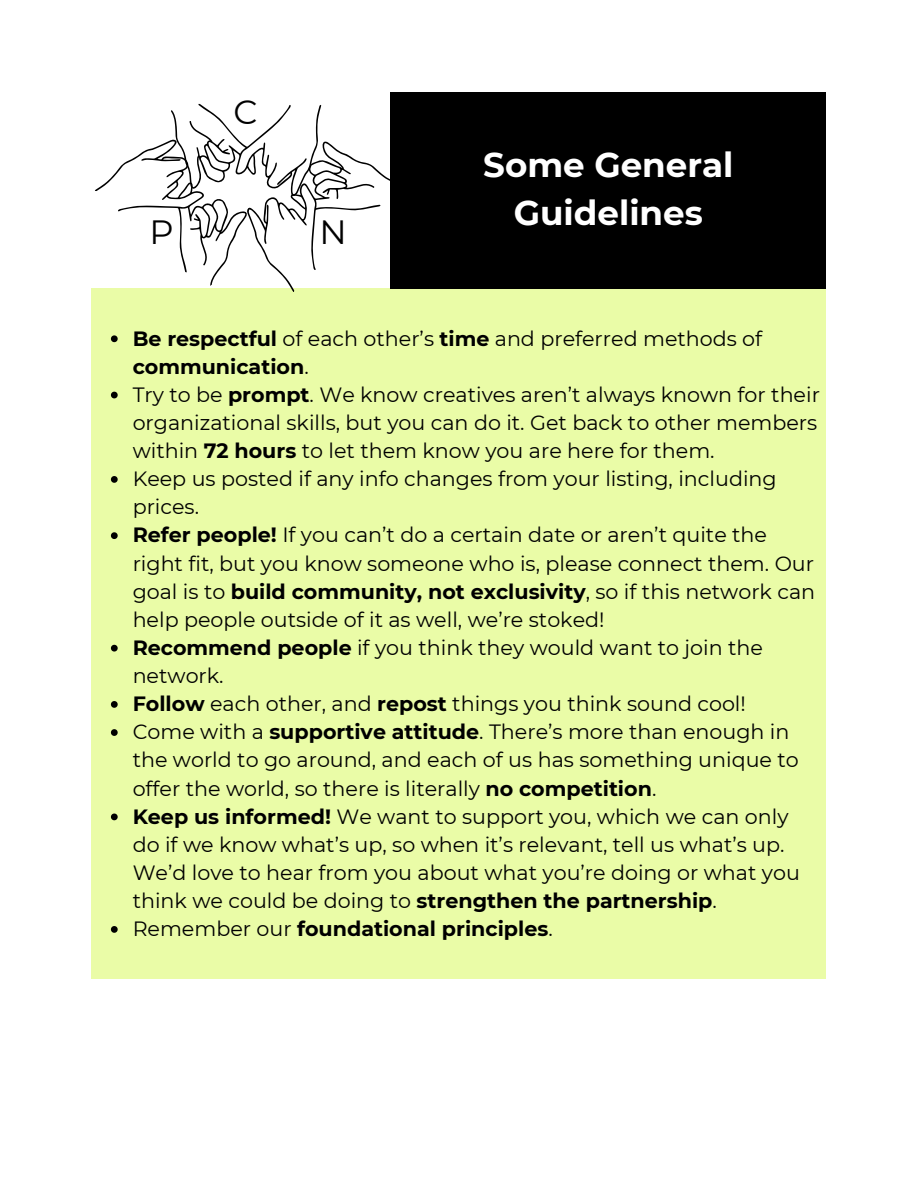
<style>
.page{position:relative;width:918px;height:1188px;background:#fff}
.page>*{position:absolute;margin:0;border:0;box-sizing:border-box;transform-origin:0 0}
.t1{font:700 34.2px/47.2px "Montserrat";color:#fff;text-align:center}
.t2{font:33.6px "Montserrat";color:#000}
.t3{font:20.7px/28.2px "Montserrat";color:#000}
.t4{font:700 20.7px "Montserrat";color:#000}
.s1{font-weight:700}
.s2{font-weight:400}
</style>
<div class="page">
<div style="left:92px;top:288px;width:734px;height:690px;background:#eafca7"></div>
<svg style="left:111px;top:335px;width:7px;height:7px"></svg>
<svg style="left:111px;top:392px;width:7px;height:6px"></svg>
<svg style="left:111px;top:476px;width:7px;height:7px"></svg>
<svg style="left:111px;top:532px;width:7px;height:7px"></svg>
<svg style="left:111px;top:645px;width:7px;height:7px"></svg>
<svg style="left:111px;top:701px;width:7px;height:7px"></svg>
<svg style="left:111px;top:729px;width:7px;height:7px"></svg>
<svg style="left:111px;top:814px;width:7px;height:6px"></svg>
<svg style="left:111px;top:926px;width:7px;height:7px"></svg>
<div style="left:391px;top:92px;width:435px;height:196px;background:#000"></div>
<svg style="left:95px;top:100px;width:305px;height:192px"></svg>
<p class="t2" style="left:233px;top:91px;width:26px">C</p>
<p class="t2" style="left:149px;top:212px;width:26px">P</p>
<p class="t2" style="left:320px;top:212px;width:29px">N</p>
<p class="t1" style="left:483px;top:141px;width:252px">Some General<br>Guidelines</p>
<p class="t3" style="left:133px;top:324px;width:631px"><span class="s1">Be respectful</span> of each other’s <span class="s1">time</span> and preferred methods of <span class="s1">communication</span>.</p>
<p class="t3" style="left:133px;top:380px;width:689px">Try to be <span class="s1">prompt</span>. We know creatives aren’t always known for their organizational skills, but you can do it. Get back to other members within <span class="s1">72 hours</span> to let them know you are here for them.</p>
<p class="t3" style="left:133px;top:465px;width:646px">Keep us posted if any info changes from your listing, including prices.</p>
<p class="t3" style="left:133px;top:521px;width:684px"><span class="s1">Refer people!</span> If you can’t do a certain date or aren’t quite the right fit, but you know someone who is, please connect them. Our goal is to <span class="s1">build community, not exclusivity</span>, so if this network can help people outside of it as well, we’re stoked!</p>
<p class="t3" style="left:133px;top:633px;width:632px"><span class="s1">Recommend people</span> if you think they would want to join the network.</p>
<p class="t3" style="left:133px;top:690px;width:615px"><span class="s1">Follow</span> each other, and <span class="s1">repost</span> things you think sound cool!</p>
<p class="t3" style="left:133px;top:718px;width:668px">Come with a <span class="s1">supportive attitude</span>. There’s more than enough in the world to go around, and each of us has something unique to offer the world, so there is literally <span class="s1">no competition</span>.</p>
<p class="t3" style="left:133px;top:802px;width:669px"><span class="s1">Keep us informed!</span> We want to support you, which we can only do if we know what’s up, so when it’s relevant, tell us what’s up.<br>We’d love to hear from you about what you’re doing or what you think we could be doing to <span class="s1">strengthen the partnership</span>.</p>
<p class="t4" style="left:133px;top:916px;width:422px"><span class="s2">Remember our</span> foundational principles<span class="s2">.</span></p>
</div>
